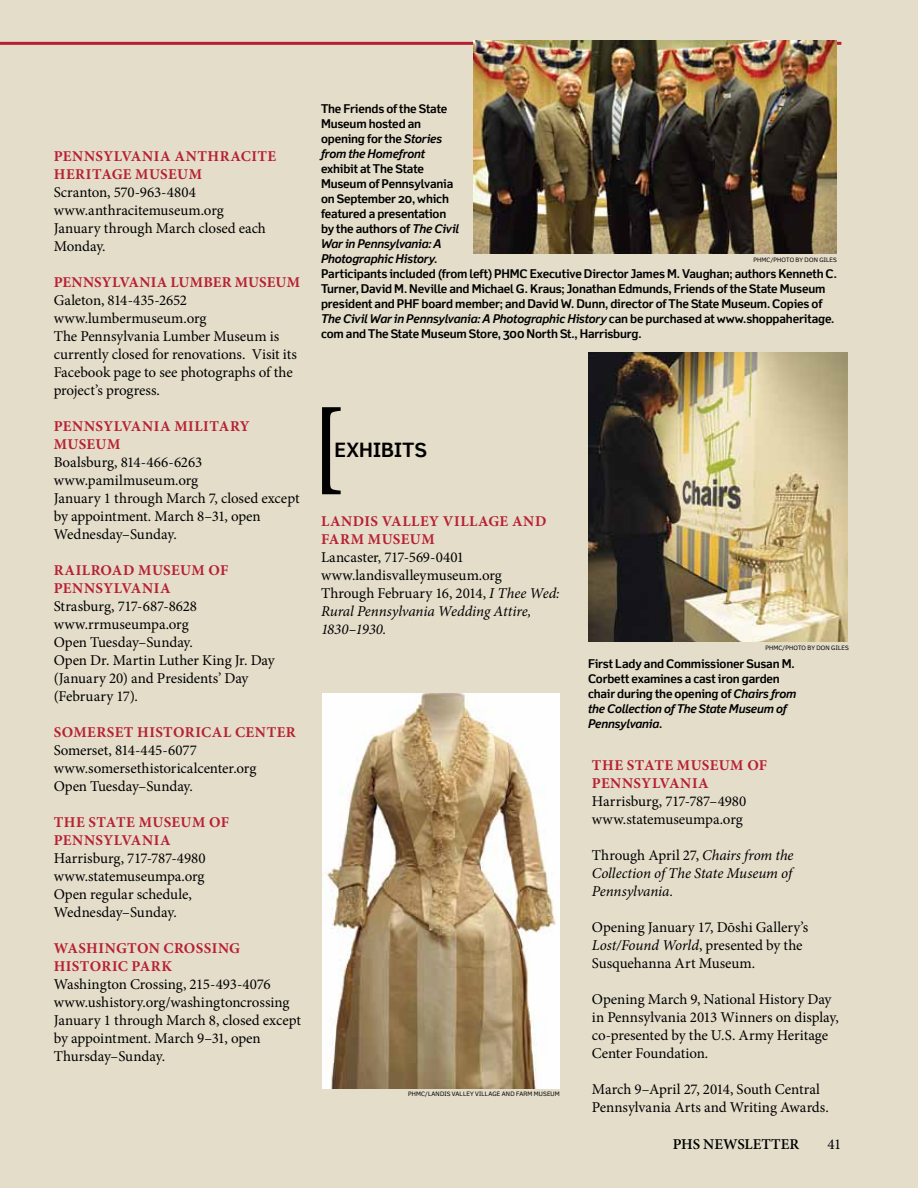
<style>
.page{position:relative;width:918px;height:1188px;background:#e4ddca}
.page>*{position:absolute;margin:0;border:0;box-sizing:border-box;transform-origin:0 0}
.t1{font:700 100.5px "Minion Pro";color:#000}
.t2{font:700 19.5px "Felbridge";color:#000}
.t3{font:15px/18px "Minion Pro";letter-spacing:-.005em;color:#000}
.t4{font:700 15px/18px "Minion Pro";letter-spacing:.025em;color:#b72033}
.t5{font:italic 15px/18px "Minion Pro";letter-spacing:-.005em;color:#000;text-align:justify}
.t6{font:600 15px "Minion Pro";letter-spacing:-.005em;color:#000}
.t7{font:500 15px "Minion Pro";color:#000}
.t8{font:700 12px/15px "Felbridge";letter-spacing:-.015em;color:#000}
.t9{font:6px "Felbridge";letter-spacing:.025em;color:#000}
.s1{font-style:italic}
.s2{font-style:normal}
</style>
<div class="page">
<hr style="left:0;top:42px;width:841px;height:3px;background:#b72033">
<img style="left:323px;top:693px;width:237px;height:395px">
<img style="left:473px;top:40px;width:364px;height:214px">
<img style="left:588px;top:352px;width:259px;height:290px">
<p class="t4" style="left:54px;top:147px;width:224px">PENNSYLVANIA ANTHRACITE<br>HERITAGE MUSEUM</p>
<p class="t3" style="left:54px;top:183px;width:214px">Scranton, 570-963-4804 www.anthracitemuseum.org<br>January through March closed each<br>Monday.</p>
<p class="t4" style="left:54px;top:273px;width:248px">PENNSYLVANIA LUMBER MUSEUM</p>
<p class="t3" style="left:54px;top:291px;width:245px">Galeton, 814-435-2652 www.lumbermuseum.org<br>The Pennsylvania Lumber Museum is currently closed for renovations. Visit its<br>Facebook page to see photographs of the project’s progress.</p>
<p class="t4" style="left:54px;top:417px;width:197px">PENNSYLVANIA MILITARY<br>MUSEUM</p>
<p class="t3" style="left:54px;top:453px;width:247px">Boalsburg, 814-466-6263 www.pamilmuseum.org<br>January 1 through March 7, closed except by appointment. March 8–31, open<br>Wednesday–Sunday.</p>
<p class="t4" style="left:54px;top:561px;width:176px">RAILROAD MUSEUM OF<br>PENNSYLVANIA</p>
<p class="t3" style="left:54px;top:597px;width:223px">Strasburg, 717-687-8628 www.rrmuseumpa.org<br>Open Tuesday–Sunday.<br>Open Dr. Martin Luther King Jr. Day (January 20) and Presidents’ Day (February 17).</p>
<p class="t4" style="left:54px;top:723px;width:244px">SOMERSET HISTORICAL CENTER</p>
<p class="t3" style="left:54px;top:741px;width:204px">Somerset, 814-445-6077 www.somersethistoricalcenter.org<br>Open Tuesday–Sunday.</p>
<p class="t4" style="left:54px;top:813px;width:177px">THE STATE MUSEUM OF<br>PENNSYLVANIA</p>
<p class="t3" style="left:54px;top:849px;width:153px">Harrisburg, 717-787-4980 www.statemuseumpa.org<br>Open regular schedule,<br>Wednesday–Sunday.</p>
<p class="t4" style="left:54px;top:939px;width:188px">WASHINGTON CROSSING<br>HISTORIC PARK</p>
<p class="t3" style="left:54px;top:975px;width:249px">Washington Crossing, 215-493-4076 www.ushistory.org/washingtoncrossing January 1 through March 8, closed except by appointment. March 9–31, open Thursday–Sunday.</p>
<p class="t8" style="left:321px;top:101px;width:128px">The Friends of the State<br>Museum hosted an opening for the <span class="s1">Stories from the Homefront</span></p>
<p class="t8" style="left:321px;top:161px;width:517px">exhibit at The State<br>Museum of Pennsylvania<br>on September 20, which<br>featured a presentation<br>by the authors of <span class="s1">The Civil<br>War in Pennsylvania: A<br>Photographic History</span>.<br>Participants included (from left) PHMC Executive Director James M. Vaughan; authors Kenneth C.<br>Turner, David M. Neville and Michael G. Kraus; Jonathan Edmunds, Friends of the State Museum president and PHF board member; and David W. Dunn, director of The State Museum. Copies of <span class="s1">The Civil War in Pennsylvania: A Photographic History</span> can be purchased at www.shoppaheritage. com and The State Museum Store, 300 North St., Harrisburg.</p>
<p class="t9" style="left:754px;top:256px;width:6px">PHMC</p>
<p class="t9" style="left:771px;top:256px;width:68px">/PHOTO BY DON GILES</p>
<h1 class="t1" style="left:310px;top:375px;width:37px">[</h1>
<h2 class="t2" style="left:335px;top:439px;width:72px">EXHIBITS</h2>
<p class="t4" style="left:321px;top:512px;width:133px">LANDIS VALLEY VILLAGE</p>
<p class="t4" style="left:512px;top:512px;width:13px">AND</p>
<p class="t4" style="left:321px;top:530px;width:12px">FARM</p>
<p class="t4" style="left:368px;top:530px;width:68px">MUSEUM</p>
<p class="t3" style="left:321px;top:549px;width:240px">Lancaster, 717-569-0401 www.landisvalleymuseum.org<br>Through February 16, 2014, <span class="s1">I Thee Wed:<br>Rural Pennsylvania Wedding Attire,<br>1830–1930.</span></p>
<p class="t9" style="left:408px;top:1090px;width:153px">PHMC/LANDIS VALLEY VILLAGE AND FARM MUSEUM</p>
<p class="t9" style="left:765px;top:644px;width:6px">PHMC</p>
<p class="t9" style="left:783px;top:644px;width:68px">/PHOTO BY DON GILES</p>
<p class="t8" style="left:588px;top:656px;width:210px">First Lady and Commissioner Susan M.<br>Corbett examines a cast iron garden chair during the opening of <span class="s1">Chairs from the Collection of The State Museum of<br>Pennsylvania</span>.</p>
<p class="t4" style="left:592px;top:756px;width:177px">THE STATE MUSEUM OF<br>PENNSYLVANIA</p>
<p class="t3" style="left:592px;top:792px;width:156px">Harrisburg, 717-787–4980 www.statemuseumpa.org</p>
<p class="t5" style="left:592px;top:846px;width:203px"><span class="s2">Through April 27,</span> Chairs from the Collection of The State Museum of Pennsylvania.</p>
<p class="t3" style="left:592px;top:918px;width:218px">Opening January 17, Dōshi Gallery’s<br><span class="s1">Lost/Found World</span>, presented by the<br>Susquehanna Art Museum.</p>
<p class="t3" style="left:592px;top:990px;width:249px">Opening March 9, National History Day in Pennsylvania 2013 Winners on display, co-presented by the U.S. Army Heritage Center Foundation.</p>
<p class="t3" style="left:592px;top:1080px;width:239px">March 9–April 27, 2014, South Central<br>Pennsylvania Arts and Writing Awards.</p>
<p class="t7" style="left:823px;top:1129px;width:16px">41</p>
<p class="t6" style="left:673px;top:1134px;width:128px">PHS NEWSLETTER</p>
<p class="t3" style="left:827px;top:1135px;width:15px">41</p>
</div>
